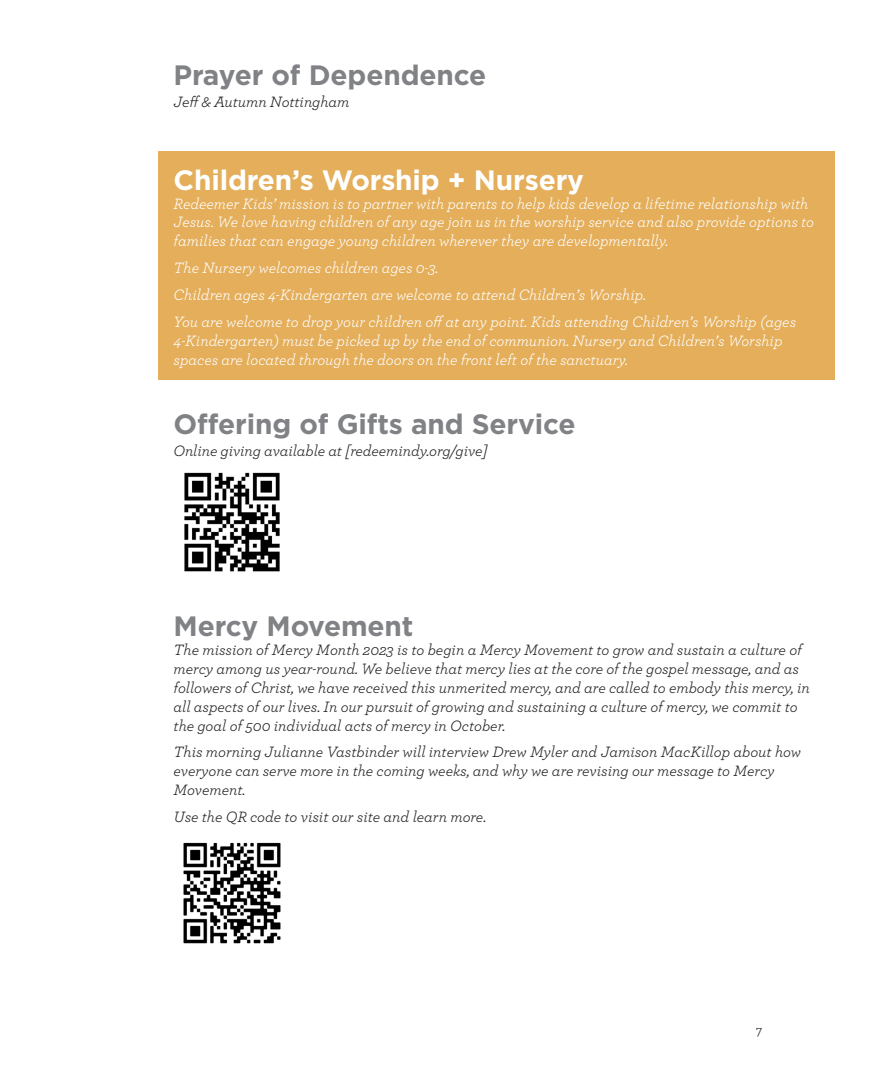
<style>
.page{position:relative;width:882px;height:1071px;background:#fff}
.page>*{position:absolute;margin:0;border:0;box-sizing:border-box;transform-origin:0 0}
.t1{font:700 28px "Gotham";letter-spacing:-.005em;color:#808285}
.t2{font:700 28px "Gotham";letter-spacing:-.005em;color:#fff}
.Explanations{font:italic 15.75px/18.9px "Archer";color:#231f20}
.Explanations-2{font:italic 15.75px/18.9px "Archer";color:#fff}
.SUB-HEAD{font:italic 15.75px "Archer";letter-spacing:-.005em;color:#231f20}
.t3{font:14px "Archer";color:#231f20}
</style>
<div class="page">
<div style="left:158px;top:152px;width:677px;height:228px;background:#e4ae5a"></div>
<img style="left:184px;top:472px;width:96px;height:100px">
<img style="left:183px;top:842px;width:98px;height:102px">
<p class="t1" style="left:174px;top:57px;width:314px">Prayer of Dependence</p>
<p class="SUB-HEAD" style="left:174px;top:91px;width:177px">Jeff &amp; Autumn Nottingham</p>
<p class="t2" style="left:174px;top:161px;width:412px">Children’s Worship + Nursery</p>
<p class="Explanations-2" style="left:174px;top:193px;width:642px">Redeemer Kids’ mission is to partner with parents to help kids develop a lifetime relationship with<br>Jesus. We love having children of any age join us in the worship service and also provide options to families that can engage young children wherever they are developmentally.</p>
<p class="Explanations-2" style="left:174px;top:258px;width:266px">The Nursery welcomes children ages 0-3.</p>
<p class="Explanations-2" style="left:174px;top:284px;width:474px">Children ages 4-Kindergarten are welcome to attend Children’s Worship.</p>
<p class="Explanations-2" style="left:174px;top:311px;width:624px">You are welcome to drop your children off at any point. Kids attending Children’s Worship (ages<br>4-Kindergarten) must be picked up by the end of communion. Nursery and Children’s Worship spaces are located through the doors on the front left of the sanctuary.</p>
<p class="t1" style="left:174px;top:406px;width:404px">Offering of Gifts and Service</p>
<p class="SUB-HEAD" style="left:174px;top:440px;width:316px">Online giving available at [redeemindy.org/give]</p>
<p class="t1" style="left:174px;top:608px;width:241px">Mercy Movement</p>
<p class="Explanations" style="left:174px;top:639px;width:638px">The mission of Mercy Month 2023 is to begin a Mercy Movement to grow and sustain a culture of mercy among us year-round. We believe that mercy lies at the core of the gospel message, and as followers of Christ, we have received this unmerited mercy, and are called to embody this mercy, in all aspects of our lives. In our pursuit of growing and sustaining a culture of mercy, we commit to the goal of 500 individual acts of mercy in October.</p>
<p class="Explanations" style="left:174px;top:742px;width:629px">This morning Julianne Vastbinder will interview Drew Myler and Jamison MacKillop about how everyone can serve more in the coming weeks, and why we are revising our message to Mercy<br>Movement.</p>
<p class="Explanations" style="left:174px;top:806px;width:314px">Use the QR code to visit our site and learn more.</p>
<p class="t3" style="left:756px;top:1021px;width:8px">7</p>
</div>
